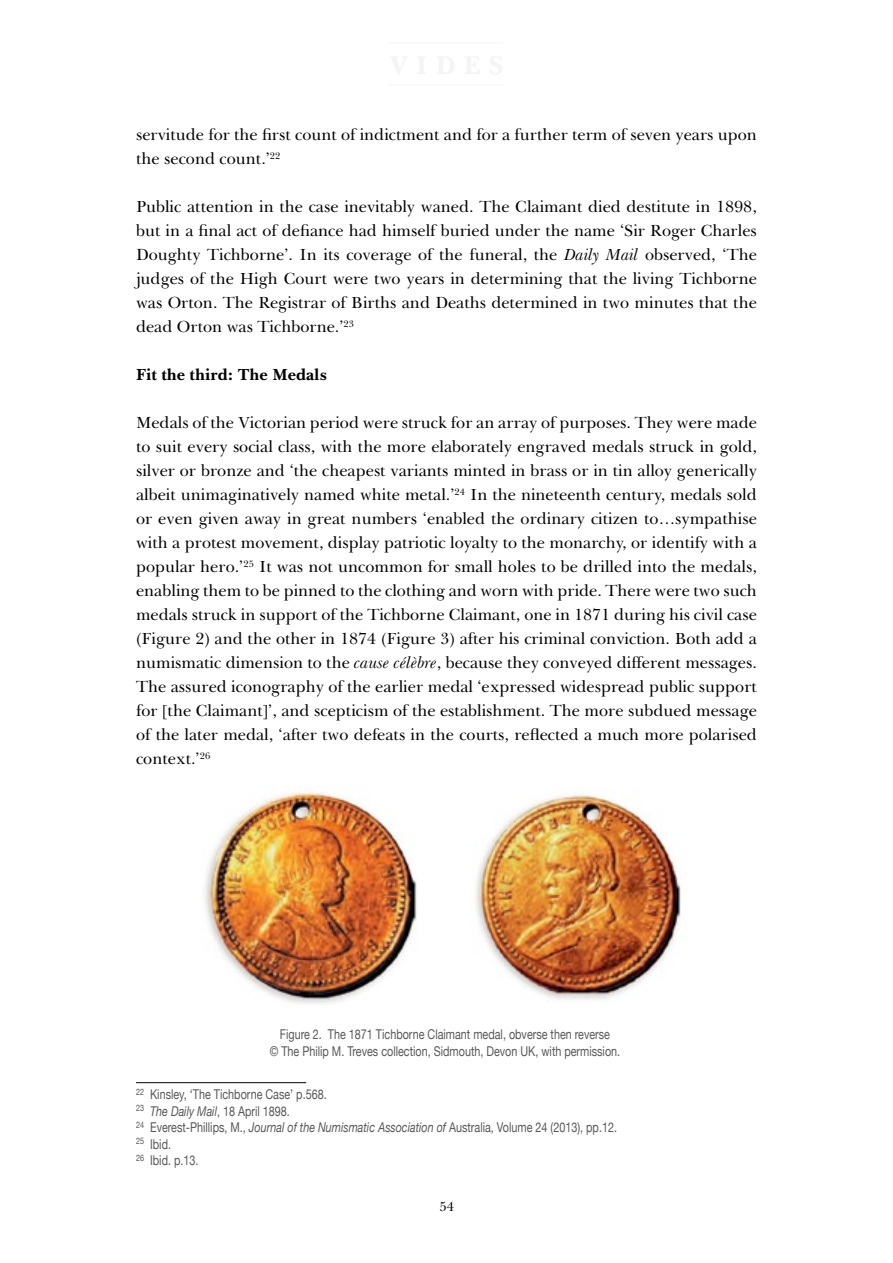
<style>
.page{position:relative;width:893px;height:1263px;background:#fff}
.page>*{position:absolute;margin:0;border:0;box-sizing:border-box;transform-origin:0 0}
.t1{font:16.5px/24px "Baskerville BT";color:#000;text-align:justify}
.t2{font:700 16.5px "Baskerville BT";color:#000}
.t3{font:13.5px/16.5px "Helvetica Neue";color:#58585a;scale:.8 1}
.t4{font:13.5px "Baskerville BT";color:#000}
.s1{font-style:italic}
</style>
<div class="page">
<hr style="left:389px;top:85px;width:114px;height:1px;background:#f6f6f6">
<hr style="left:389px;top:42px;width:114px;height:1px;background:#f6f6f6">
<hr style="left:136px;top:1082px;width:170px;height:1px;background:#000">
<img style="left:204px;top:792px;width:213px;height:212px">
<img style="left:475px;top:794px;width:206px;height:206px">
<p class="t1" style="left:136px;top:123px;width:622px">servitude for the first count of indictment and for a further term of seven years upon the second count.’<sup>22</sup></p>
<p class="t1" style="left:136px;top:195px;width:622px">Public attention in the case inevitably waned. The Claimant died destitute in 1898, but in a final act of defiance had himself buried under the name ‘Sir Roger Charles Doughty Tichborne’. In its coverage of the funeral, the <span class="s1">Daily Mail</span> observed, ‘The judges of the High Court were two years in determining that the living Tichborne was Orton. The Registrar of Births and Deaths determined in two minutes that the dead Orton was Tichborne.’<sup>23</sup></p>
<p class="t2" style="left:136px;top:364px;width:192px">Fit the third: The Medals</p>
<p class="t1" style="left:136px;top:411px;width:622px">Medals of the Victorian period were struck for an array of purposes. They were made to suit every social class, with the more elaborately engraved medals struck in gold, silver or bronze and ‘the cheapest variants minted in brass or in tin alloy generically albeit unimaginatively named white metal.’<sup>24</sup> In the nineteenth century, medals sold or even given away in great numbers ‘enabled the ordinary citizen to…sympathise with a protest movement, display patriotic loyalty to the monarchy, or identify with a popular hero.’<sup>25</sup> It was not uncommon for small holes to be drilled into the medals, enabling them to be pinned to the clothing and worn with pride. There were two such medals struck in support of the Tichborne Claimant, one in 1871 during his civil case (Figure 2) and the other in 1874 (Figure 3) after his criminal conviction. Both add a numismatic dimension to the <span class="s1">cause célèbre</span>, because they conveyed different messages.<br>The assured iconography of the earlier medal ‘expressed widespread public support for [the Claimant]’, and scepticism of the establishment. The more subdued message of the later medal, ‘after two defeats in the courts, reflected a much more polarised context.’<sup>26</sup></p>
<p class="t3" style="left:270px;top:1025px;width:440px;text-align:center">Figure 2. The 1871 Tichborne Claimant medal, obverse then reverse<br>© The Philip M. Treves collection, Sidmouth, Devon UK, with permission.</p>
<p class="t3" style="left:136px;top:1085px;width:603px"><sup>22</sup> Kinsley, ‘The Tichborne Case’ p.568.<br><sup>23</sup> <span class="s1">The Daily Mail</span>, 18 April 1898.<br><sup>24</sup> Everest-Phillips, M., <span class="s1">Journal of the Numismatic Association of</span> Australia, Volume 24 (2013), pp.12.<br><sup>25</sup> Ibid.<br><sup>26</sup> Ibid. p.13.</p>
<p class="t4" style="left:439px;top:1198px;width:16px">54</p>
</div>
